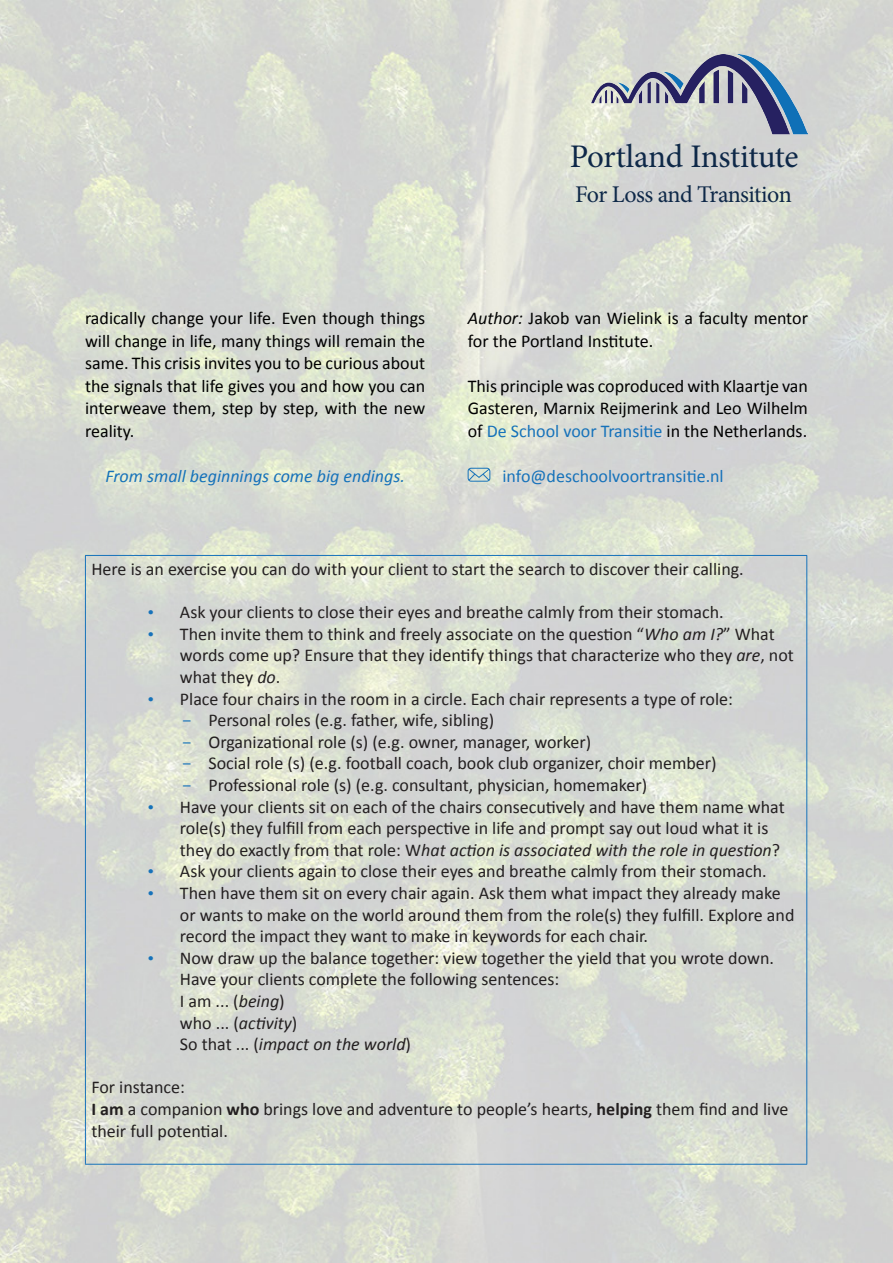
<style>
.page{position:relative;width:893px;height:1263px;background:#fff}
.page>*{position:absolute;margin:0;border:0;box-sizing:border-box;transform-origin:0 0}
.t1{font:33px "Minion Pro";letter-spacing:-.015em;color:#0e2848}
.t2{font:24px "Minion Pro";letter-spacing:-.025em;color:#0e2848}
.List_Paragraph_wrd_3{font:18px/21.6px "Calibri";color:#231f20}
.Hoofdtekst{font:18px/22.5px "Calibri";color:#000;text-align:justify}
.Normal_wrd_10{font:18px/21.6px "Calibri";color:#231f20}
.Hoofdtekst-2{font:italic 18px "Calibri";color:#1672ba}
.Hoofdtekst-3{font:18px "Calibri";color:#1672ba}
.Normal_wrd_10-2{font:italic 18px "Calibri";color:#231f20}
.s1{font-style:italic}
.s2{color:#1672ba}
.s3{font-family:"Courier New";color:#1672ba}
.s4{font-style:normal}
.s5{font-weight:700}
</style>
<div class="page">
<img style="left:0;top:0;width:893px;height:1263px">
<img style="left:573px;top:54px;width:235px;height:83px">
<hr style="left:85px;top:555px;width:722px;height:1px;background:#1672ba">
<hr style="left:85px;top:556px;width:1px;height:608px;background:#1672ba">
<hr style="left:806px;top:556px;width:1px;height:608px;background:#1672ba">
<hr style="left:85px;top:1164px;width:722px;height:1px;background:#1672ba">
<div style="left:468px;top:468px;width:22px;height:14px;border:1px solid #1672ba;border-radius:3px"></div>
<svg style="left:468px;top:468px;width:22px;height:13px"></svg>
<p class="t1" style="left:570px;top:134px;width:230px">Portland Institute</p>
<p class="t2" style="left:575px;top:178px;width:218px">For Loss and Transition</p>
<p class="Hoofdtekst" style="left:85px;top:306px;width:342px">radically change your life. Even though things will change in life, many things will remain the same. This crisis invites you to be curious about the signals that life gives you and how you can interweave them, step by step, with the new reality.</p>
<p class="Hoofdtekst-2" style="left:105px;top:464px;width:301px">From small beginnings come big endings.</p>
<p class="Hoofdtekst" style="left:468px;top:306px;width:342px"><span class="s1">Author:</span> Jakob van Wielink is a faculty mentor for the Portland Institute.</p>
<p class="Hoofdtekst" style="left:468px;top:373px;width:342px">This principle was coproduced with Klaartje van Gasteren, Marnix Reijmerink and Leo Wilhelm of <span class="s2">De School voor Transitie</span> in the Netherlands.</p>
<p class="Hoofdtekst-3" style="left:502px;top:464px;width:223px">info@deschoolvoortransitie.nl</p>
<p class="Normal_wrd_10" style="left:91px;top:557px;width:654px">Here is an exercise you can do with your client to start the search to discover their calling.</p>
<p class="List_Paragraph_wrd_3" style="left:145px;top:600px;width:580px"><span class="s3">•</span> Ask your clients to close their eyes and breathe calmly from their stomach.</p>
<p class="List_Paragraph_wrd_3" style="left:180px;top:622px;width:615px;text-indent:-34px"><span class="s3">•</span> Then invite them to think and freely associate on the question “<span class="s1">Who am I?</span>” What words come up? Ensure that they identify things that characterize who they <span class="s1">are</span>, not what they <span class="s1">do</span>.</p>
<p class="List_Paragraph_wrd_3" style="left:145px;top:687px;width:589px"><span class="s3">•</span> Place four chairs in the room in a circle. Each chair represents a type of role:</p>
<p class="List_Paragraph_wrd_3" style="left:181px;top:708px;width:314px"><span class="s3">-</span> Personal roles (e.g. father, wife, sibling)</p>
<p class="List_Paragraph_wrd_3" style="left:181px;top:730px;width:411px"><span class="s3">-</span> Organizational role (s) (e.g. owner, manager, worker)</p>
<p class="List_Paragraph_wrd_3" style="left:181px;top:752px;width:537px"><span class="s3">-</span> Social role (s) (e.g. football coach, book club organizer, choir member)</p>
<p class="List_Paragraph_wrd_3" style="left:181px;top:773px;width:467px"><span class="s3">-</span> Professional role (s) (e.g. consultant, physician, homemaker)</p>
<p class="List_Paragraph_wrd_3" style="left:180px;top:795px;width:606px;text-indent:-34px"><span class="s3">•</span> Have your clients sit on each of the chairs consecutively and have them name what role(s) they fulfill from each perspective in life and prompt say out loud what it is they do exactly from that role: W<span class="s1">hat action is associated with the role in question</span>?</p>
<p class="List_Paragraph_wrd_3" style="left:145px;top:860px;width:623px"><span class="s3">•</span> Ask your clients again to close their eyes and breathe calmly from their stomach.</p>
<p class="List_Paragraph_wrd_3" style="left:180px;top:881px;width:616px;text-indent:-34px"><span class="s3">•</span> Then have them sit on every chair again. Ask them what impact they already make or wants to make on the world around them from the role(s) they fulfill. Explore and record the impact they want to make in keywords for each chair.</p>
<p class="List_Paragraph_wrd_3" style="left:180px;top:946px;width:596px;text-indent:-34px"><span class="s3">•</span> Now draw up the balance together: view together the yield that you wrote down.<br>Have your clients complete the following sentences:</p>
<p class="Normal_wrd_10" style="left:180px;top:989px;width:106px">I am ... (<span class="s1">being</span>)</p>
<p class="Normal_wrd_10" style="left:180px;top:1011px;width:119px">who ... (<span class="s1">activity</span>)</p>
<p class="Normal_wrd_10-2" style="left:180px;top:1033px;width:233px"><span class="s4">So that ... (</span>impact on the world<span class="s4">)</span></p>
<p class="Normal_wrd_10" style="left:91px;top:1076px;width:95px">For instance:</p>
<p class="Normal_wrd_10" style="left:91px;top:1097px;width:698px"><span class="s5">I am</span> a companion <span class="s5">who</span> brings love and adventure to people’s hearts, <span class="s5">helping</span> them find and live their full potential.</p>
</div>
